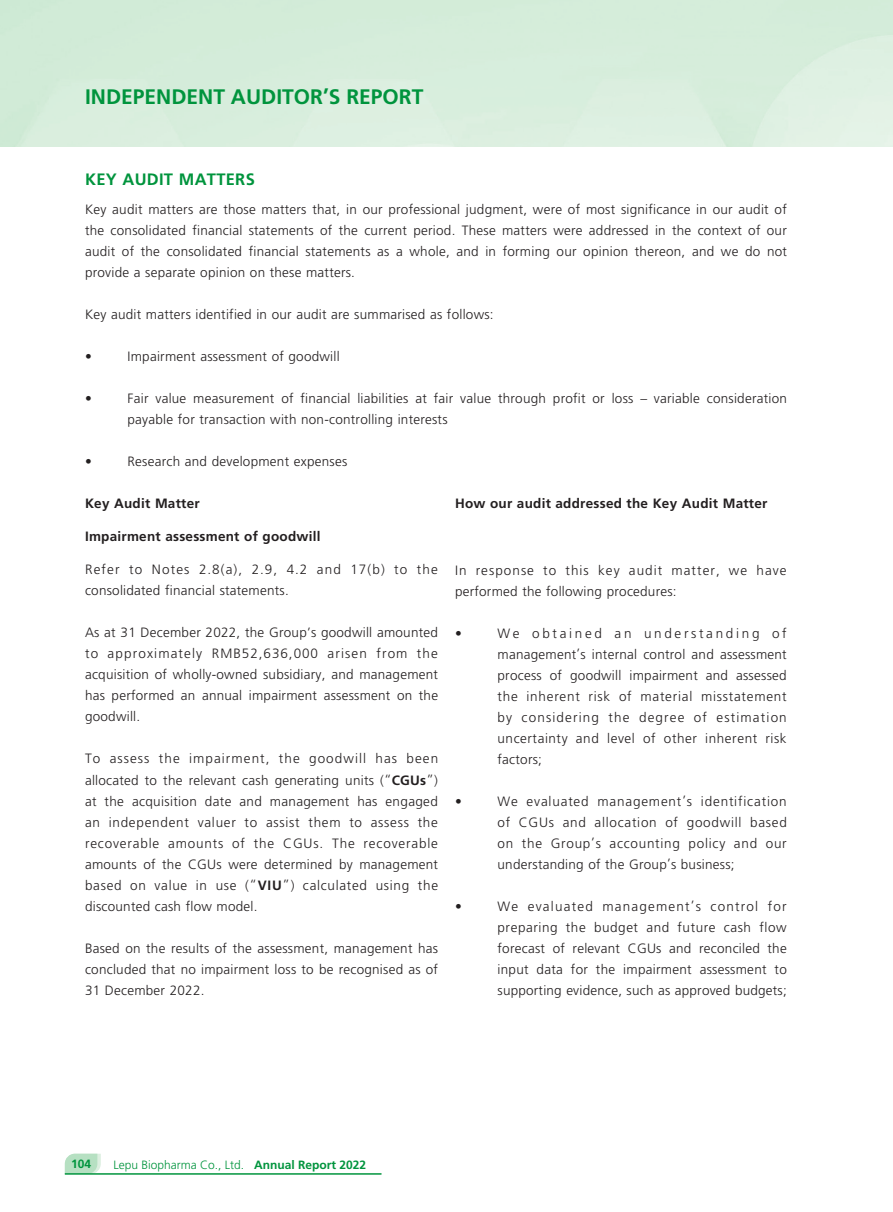
<style>
.page{position:relative;width:893px;height:1212px;background:#fff}
.page>*{position:absolute;margin:0;border:0;box-sizing:border-box;transform-origin:0 0}
.t1{font:700 21px "Frutiger LT Std";color:#00943d}
.t2{font:700 16.5px "Frutiger LT Std";letter-spacing:.02em;color:#00943d}
.t3{font:300 13.5px/21px "Frutiger LT Std";letter-spacing:.02em;color:#231f20;text-align:justify}
.t4{font:700 13.5px "Frutiger LT Std";letter-spacing:.02em;color:#231f20}
.t5{font:300 13.5px/21px "Frutiger LT Std";letter-spacing:.05em;color:#231f20}
.t6{font:300 12px "Frutiger LT Std";color:#00943d}
.t7{font:700 12px "Frutiger LT Std";color:#00943d}
.s1{font-weight:700}
</style>
<div class="page">
<svg style="left:65px;top:1154px;width:36px;height:20px"></svg>
<hr style="left:65px;top:1174px;width:316px;height:1px;background:#00943d">
<h1 class="t1" style="left:85px;top:84px;width:340px">INDEPENDENT AUDITOR’S REPORT</h1>
<p class="t2" style="left:85px;top:169px;width:171px">KEY AUDIT MATTERS</p>
<p class="t3" style="left:85px;top:199px;width:703px">Key audit matters are those matters that, in our professional judgment, were of most significance in our audit of the consolidated financial statements of the current period. These matters were addressed in the context of our audit of the consolidated financial statements as a whole, and in forming our opinion thereon, and we do not provide a separate opinion on these matters.</p>
<p class="t3" style="left:85px;top:304px;width:410px">Key audit matters identified in our audit are summarised as follows:</p>
<p class="t3" style="left:85px;top:346px;width:8px">•</p>
<p class="t3" style="left:128px;top:346px;width:214px">Impairment assessment of goodwill</p>
<p class="t3" style="left:85px;top:388px;width:8px">•</p>
<p class="t3" style="left:128px;top:388px;width:661px">Fair value measurement of financial liabilities at fair value through profit or loss – variable consideration payable for transaction with non-controlling interests</p>
<p class="t3" style="left:85px;top:451px;width:8px">•</p>
<p class="t3" style="left:128px;top:451px;width:221px">Research and development expenses</p>
<p class="t4" style="left:85px;top:495px;width:116px">Key Audit Matter</p>
<p class="t4" style="left:455px;top:495px;width:314px">How our audit addressed the Key Audit Matter</p>
<p class="t4" style="left:85px;top:528px;width:237px">Impairment assessment of goodwill</p>
<p class="t3" style="left:85px;top:559px;width:354px">Refer to Notes 2.8(a), 2.9, 4.2 and 17(b) to the consolidated financial statements.</p>
<p class="t3" style="left:85px;top:622px;width:355px">As at 31 December 2022, the Group’s goodwill amounted to approximately RMB52,636,000 arisen from the acquisition of wholly-owned subsidiary, and management has performed an annual impairment assessment on the goodwill.</p>
<p class="t3" style="left:85px;top:748px;width:355px">To assess the impairment, the goodwill has been allocated to the relevant cash generating units (“<span class="s1">CGUs</span>”) at the acquisition date and management has engaged an independent valuer to assist them to assess the recoverable amounts of the CGUs. The recoverable amounts of the CGUs were determined by management based on value in use (“<span class="s1">VIU</span>”) calculated using the discounted cash flow model.</p>
<p class="t3" style="left:85px;top:937px;width:355px">Based on the results of the assessment, management has concluded that no impairment loss to be recognised as of 31 December 2022.</p>
<p class="t5" style="left:455px;top:559px;width:333px">In response to this key audit matter, we have performed the following procedures:</p>
<p class="t3" style="left:455px;top:622px;width:8px">•</p>
<p class="t3" style="left:497px;top:622px;width:291px">We obtained an understanding of management’s internal control and assessment process of goodwill impairment and assessed the inherent risk of material misstatement by considering the degree of estimation uncertainty and level of other inherent risk factors;</p>
<p class="t3" style="left:455px;top:791px;width:8px">•</p>
<p class="t3" style="left:497px;top:791px;width:291px">We evaluated management’s identification of CGUs and allocation of goodwill based on the Group’s accounting policy and our understanding of the Group’s business;</p>
<p class="t3" style="left:455px;top:896px;width:8px">•</p>
<p class="t3" style="left:498px;top:896px;width:291px">We evaluated management’s control for preparing the budget and future cash flow forecast of relevant CGUs and reconciled the input data for the impairment assessment to supporting evidence, such as approved budgets;</p>
<p class="t7" style="left:71px;top:1157px;width:22px">104</p>
<p class="t6" style="left:114px;top:1158px;width:254px">Lepu Biopharma Co., Ltd. <span class="s1">Annual Report 2022</span></p>
</div>
